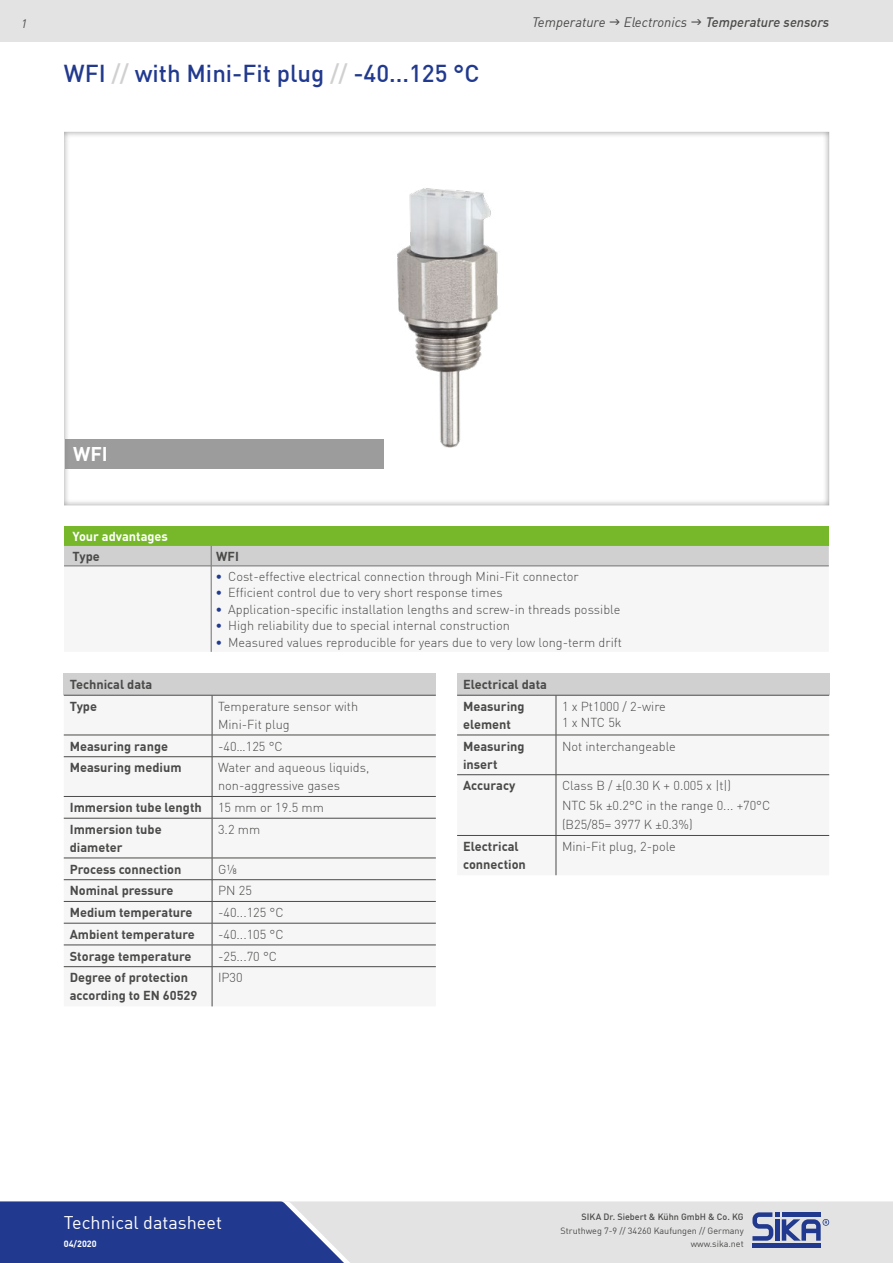
<style>
.page{position:relative;width:893px;height:1263px;background:#fff}
.page>*{position:absolute;margin:0;border:0;box-sizing:border-box;transform-origin:0 0}
.t1{font:500 24px "DIN Offc";color:#213a8f}
.t2{font:700 19.5px "DIN Offc";color:#fff}
.t3{font:18px "DIN Offc";color:#fff}
.t4{font:italic 13.5px "DIN Offc";color:#4a4a49}
.t5{font:italic 500 13.5px "DIN Offc";color:#4a4a49}
.t6{font:300 12.75px/18px "DIN Offc";color:#4a4a49}
.t7{font:700 12.75px/18px "DIN Offc";color:#4a4a49}
.t8{font:700 12.75px "DIN Offc";color:#fff}
.t9{font:italic 12px "DIN Offc";color:#4a4a49}
.t10{font:9px/13.5px "DIN Offc";color:#4a4a49;text-align:right}
.t11{font:500 9px "DIN Offc";color:#4a4a49}
.t12{font:700 9px "DIN Offc";color:#fff}
.s1{color:#d0d0d0}
.s2{color:#213a8f}
</style>
<div class="page">
<div style="left:0;top:0;width:893px;height:42px;background:#e3e3e3"></div>
<div style="left:373px;top:1201px;width:520px;height:62px;background:#e3e3e3"></div>
<svg style="left:0;top:1201px;width:373px;height:62px;background:#41569d"></svg>
<hr style="left:752px;top:1243px;width:69px;height:4px;background:#213a8f">
<svg style="left:752px;top:1212px;width:77px;height:29px;background:#7f8cb7"></svg>
<div style="left:64px;top:526px;width:765px;height:20px;background:#76b82a"></div>
<hr style="left:64px;top:566px;width:147px;height:1px;background:#706f6f">
<hr style="left:211px;top:566px;width:618px;height:1px;background:#706f6f">
<div style="left:64px;top:546px;width:765px;height:20px;background:#d0d0d0"></div>
<hr style="left:211px;top:566px;width:1px;height:86px;background:#706f6f">
<div style="left:64px;top:673px;width:372px;height:22px;background:#d0d0d0"></div>
<div style="left:64px;top:696px;width:372px;height:310px;background:#f6f6f6"></div>
<hr style="left:212px;top:695px;width:1px;height:40px;background:#4a4a49">
<hr style="left:64px;top:735px;width:148px;height:1px;background:#4a4a49">
<hr style="left:212px;top:735px;width:224px;height:1px;background:#4a4a49">
<svg style="left:212px;top:735px;width:1px;height:21px"></svg>
<hr style="left:64px;top:756px;width:148px;height:1px;background:#4a4a49">
<hr style="left:212px;top:756px;width:224px;height:1px;background:#4a4a49">
<hr style="left:212px;top:757px;width:1px;height:39px;background:#4a4a49">
<hr style="left:64px;top:796px;width:148px;height:1px;background:#4a4a49">
<hr style="left:212px;top:796px;width:224px;height:1px;background:#4a4a49">
<svg style="left:212px;top:797px;width:1px;height:21px"></svg>
<hr style="left:64px;top:818px;width:148px;height:1px;background:#4a4a49">
<hr style="left:212px;top:818px;width:224px;height:1px;background:#4a4a49">
<hr style="left:212px;top:818px;width:1px;height:40px;background:#4a4a49">
<hr style="left:64px;top:858px;width:148px;height:1px;background:#4a4a49">
<hr style="left:212px;top:858px;width:224px;height:1px;background:#4a4a49">
<hr style="left:64px;top:879px;width:148px;height:1px;background:#4a4a49">
<hr style="left:212px;top:879px;width:224px;height:1px;background:#4a4a49">
<hr style="left:64px;top:901px;width:148px;height:1px;background:#4a4a49">
<hr style="left:212px;top:901px;width:224px;height:1px;background:#4a4a49">
<hr style="left:64px;top:923px;width:148px;height:1px;background:#4a4a49">
<hr style="left:212px;top:923px;width:224px;height:1px;background:#4a4a49">
<svg style="left:212px;top:858px;width:1px;height:108px"></svg>
<hr style="left:64px;top:966px;width:148px;height:1px;background:#4a4a49">
<hr style="left:212px;top:966px;width:224px;height:1px;background:#4a4a49">
<hr style="left:212px;top:967px;width:1px;height:39px;background:#4a4a49">
<hr style="left:64px;top:945px;width:148px;height:1px;background:#4a4a49">
<hr style="left:212px;top:945px;width:224px;height:1px;background:#4a4a49">
<hr style="left:64px;top:695px;width:148px;height:1px;background:#4a4a49">
<hr style="left:212px;top:695px;width:224px;height:1px;background:#4a4a49">
<div style="left:457px;top:673px;width:372px;height:22px;background:#d0d0d0"></div>
<div style="left:457px;top:696px;width:372px;height:179px;background:#f6f6f6"></div>
<hr style="left:556px;top:695px;width:1px;height:40px;background:#4a4a49">
<hr style="left:457px;top:735px;width:99px;height:1px;background:#4a4a49">
<hr style="left:556px;top:735px;width:273px;height:1px;background:#4a4a49">
<hr style="left:556px;top:735px;width:1px;height:39px;background:#4a4a49">
<hr style="left:457px;top:774px;width:99px;height:1px;background:#4a4a49">
<hr style="left:556px;top:774px;width:273px;height:1px;background:#4a4a49">
<hr style="left:556px;top:775px;width:1px;height:60px;background:#4a4a49">
<hr style="left:457px;top:835px;width:99px;height:1px;background:#4a4a49">
<hr style="left:556px;top:835px;width:273px;height:1px;background:#4a4a49">
<hr style="left:556px;top:836px;width:1px;height:39px;background:#4a4a49">
<hr style="left:457px;top:695px;width:99px;height:1px;background:#4a4a49">
<hr style="left:556px;top:695px;width:273px;height:1px;background:#4a4a49">
<div style="left:65px;top:439px;width:319px;height:29px;background:#9c9c9c"></div>
<img style="left:370px;top:188px;width:128px;height:281px">
<p class="t9" style="left:21px;top:16px;width:7px">1</p>
<p class="t4" style="left:532px;top:14px;width:75px">Temperature</p>
<p class="t4" style="left:624px;top:14px;width:65px">Electronics</p>
<p class="t5" style="left:706px;top:14px;width:125px">Temperature sensors</p>
<h1 class="t1" style="left:64px;top:58px;width:417px">WFI <span class="s1">//</span> with Mini-Fit plug <span class="s1">//</span> -40...125 °C</h1>
<h2 class="t2" style="left:73px;top:441px;width:36px">WFI</h2>
<p class="t8" style="left:73px;top:528px;width:97px">Your advantages</p>
<p class="t7" style="left:73px;top:547px;width:29px">Type</p>
<p class="t7" style="left:216px;top:547px;width:24px">WFI</p>
<p class="t6" style="left:215px;top:567px;width:365px"><span class="s2">•</span> Cost-effective electrical connection through Mini-Fit connector</p>
<p class="t6" style="left:215px;top:583px;width:289px"><span class="s2">•</span> Efficient control due to very short response times</p>
<p class="t6" style="left:215px;top:600px;width:406px"><span class="s2">•</span> Application-specific installation lengths and screw-in threads possible</p>
<p class="t6" style="left:215px;top:616px;width:296px"><span class="s2">•</span> High reliability due to special internal construction</p>
<p class="t6" style="left:215px;top:633px;width:408px"><span class="s2">•</span> Measured values reproducible for years due to very low long-term drift</p>
<p class="t7" style="left:70px;top:673px;width:84px;line-height:21.8px">Technical data<br>Type</p>
<p class="t7" style="left:463px;top:673px;width:85px;line-height:21.8px">Electrical data<br>Measuring</p>
<p class="t7" style="left:463px;top:715px;width:49px">element</p>
<p class="t6" style="left:562px;top:698px;width:105px;line-height:16.5px">1 x Pt1000 / 2-wire<br>1 x NTC 5k</p>
<p class="t6" style="left:218px;top:697px;width:142px">Temperature sensor with<br>Mini-Fit plug</p>
<p class="t7" style="left:70px;top:736px;width:100px">Measuring range</p>
<p class="t6" style="left:218px;top:737px;width:66px">-40…125 °C</p>
<p class="t7" style="left:70px;top:758px;width:113px">Measuring medium</p>
<p class="t6" style="left:218px;top:759px;width:153px">Water and aqueous liquids, non-aggressive gases</p>
<p class="t7" style="left:70px;top:798px;width:134px">Immersion tube length</p>
<p class="t6" style="left:218px;top:798px;width:107px">15 mm or 19.5 mm</p>
<p class="t7" style="left:70px;top:820px;width:93px">Immersion tube diameter</p>
<p class="t6" style="left:218px;top:820px;width:44px">3.2 mm</p>
<p class="t7" style="left:70px;top:859px;width:113px">Process connection</p>
<p class="t6" style="left:218px;top:860px;width:20px">G⅛</p>
<p class="t7" style="left:70px;top:881px;width:105px">Nominal pressure</p>
<p class="t6" style="left:218px;top:882px;width:35px">PN 25</p>
<p class="t7" style="left:70px;top:903px;width:124px">Medium temperature</p>
<p class="t6" style="left:218px;top:903px;width:67px">-40...125 °C</p>
<p class="t7" style="left:70px;top:925px;width:127px">Ambient temperature</p>
<p class="t6" style="left:218px;top:925px;width:67px">-40...105 °C</p>
<p class="t7" style="left:70px;top:946px;width:123px">Storage temperature</p>
<p class="t6" style="left:218px;top:947px;width:61px">-25...70 °C</p>
<p class="t7" style="left:70px;top:968px;width:129px">Degree of protection according to EN 60529</p>
<p class="t6" style="left:218px;top:969px;width:26px">IP30</p>
<h3 class="t3" style="left:64px;top:1211px;width:160px">Technical datasheet</h3>
<p class="t12" style="left:64px;top:1238px;width:34px">04/2020</p>
<p class="t7" style="left:463px;top:736px;width:63px">Measuring insert</p>
<p class="t6" style="left:562px;top:737px;width:115px">Not interchangeable</p>
<p class="t7" style="left:463px;top:776px;width:54px">Accuracy</p>
<p class="t6" style="left:562px;top:776px;width:210px;line-height:19.5px">Class B / ±(0.30 K + 0.005 x |t|)<br>NTC 5k ±0.2°C in the range 0... +70°C (B25/85= 3977 K ±0.3%)</p>
<p class="t7" style="left:463px;top:837px;width:64px">Electrical connection</p>
<p class="t6" style="left:562px;top:837px;width:115px">Mini-Fit plug, 2-pole</p>
<p class="t11" style="left:582px;top:1211px;width:164px">SIKA Dr. Siebert &amp; Kühn GmbH &amp; Co. KG</p>
<p class="t10" style="left:561px;top:1224px;width:185px">Struthweg 7-9 // 34260 Kaufungen // Germany www.sika.net</p>
</div>
